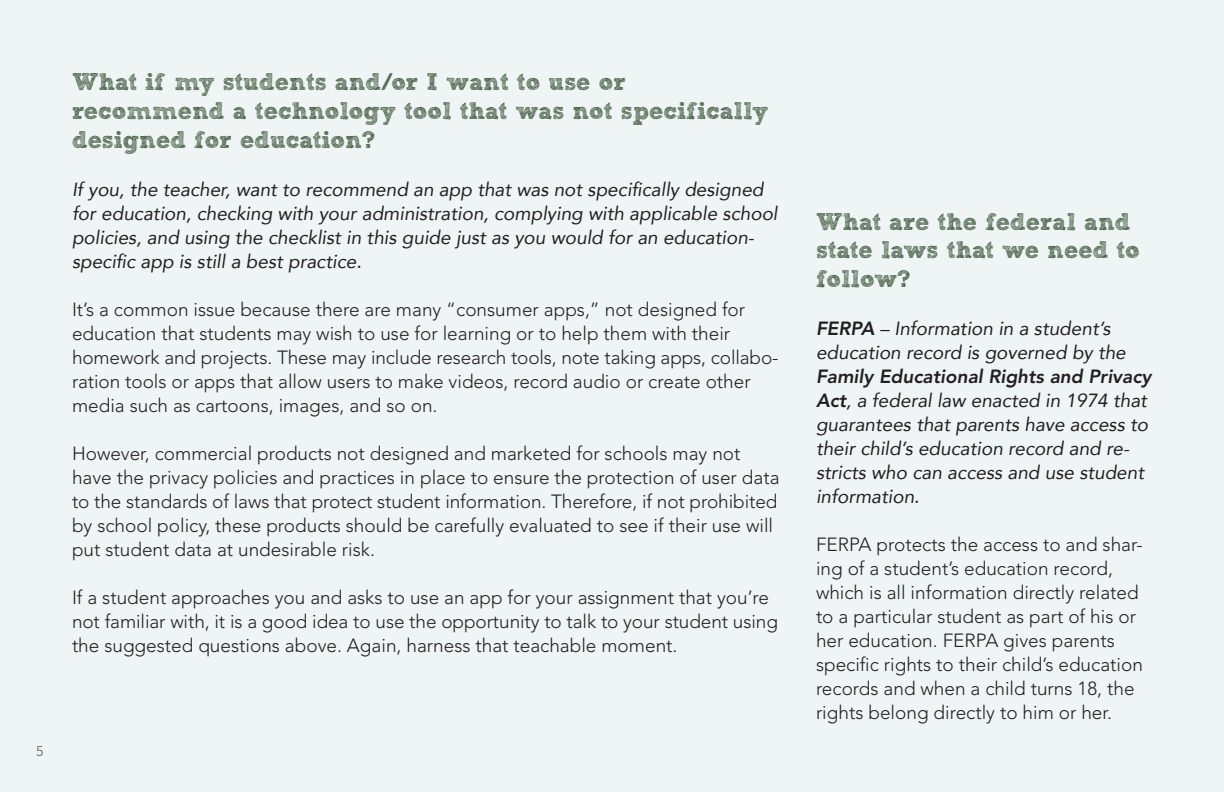
<style>
.page{position:relative;width:1224px;height:792px;background:#eff5f4}
.page>*{position:absolute;margin:0;border:0;box-sizing:border-box;transform-origin:0 0}
.t1{font:24px/28.8px "Sketch Rockwell";color:#4c634c}
.t2{font:300 19px/24px "Avenir";color:#231f20}
.t3{font:italic 19px/24px "Avenir";color:#231f20}
.t4{font:300 14px "Avenir";color:#4c634c}
.s1{font-weight:800}
</style>
<div class="page">
<p class="t1" style="left:72px;top:68px;width:555px">What if my students and/or I want to use or</p>
<p class="t1" style="left:72px;top:97px;width:698px">recommend a technology tool that was not specifically designed for education?</p>
<p class="t3" style="left:72px;top:177px;width:707px">If you, the teacher, want to recommend an app that was not specifically designed for education, checking with your administration, complying with applicable school policies, and using the checklist in this guide just as you would for an education&shy;specific app is still a best practice.</p>
<p class="t2" style="left:72px;top:297px;width:708px">It’s a common issue because there are many “consumer apps,” not designed for education that students may wish to use for learning or to help them with their homework and projects. These may include research tools, note taking apps, collabo&shy;ration tools or apps that allow users to make videos, record audio or create other media such as cartoons, images, and so on.</p>
<p class="t2" style="left:72px;top:441px;width:709px">However, commercial products not designed and marketed for schools may not have the privacy policies and practices in place to ensure the protection of user data to the standards of laws that protect student information. Therefore, if not prohibited by school policy, these products should be carefully evaluated to see if their use will put student data at undesirable risk.</p>
<p class="t2" style="left:72px;top:585px;width:707px">If a student approaches you and asks to use an app for your assignment that you’re not familiar with, it is a good idea to use the opportunity to talk to your student using the suggested questions above. Again, harness that teachable moment.</p>
<p class="t4" style="left:36px;top:743px;width:9px">5</p>
<p class="t1" style="left:816px;top:208px;width:325px">What are the federal and state laws that we need to follow?</p>
<p class="t3" style="left:816px;top:317px;width:337px"><span class="s1">FERPA</span> – Information in a student’s education record is governed by the <span class="s1">Family Educational Rights and Privacy Act</span>, a federal law enacted in 1974 that guarantees that parents have access to their child’s education record and re&shy;stricts who can access and use student information.</p>
<p class="t2" style="left:816px;top:533px;width:328px">FERPA protects the access to and shar&shy;ing of a student’s education record, which is all information directly related to a particular student as part of his or her education. FERPA gives parents specific rights to their child’s education records and when a child turns 18, the rights belong directly to him or her.</p>
</div>
